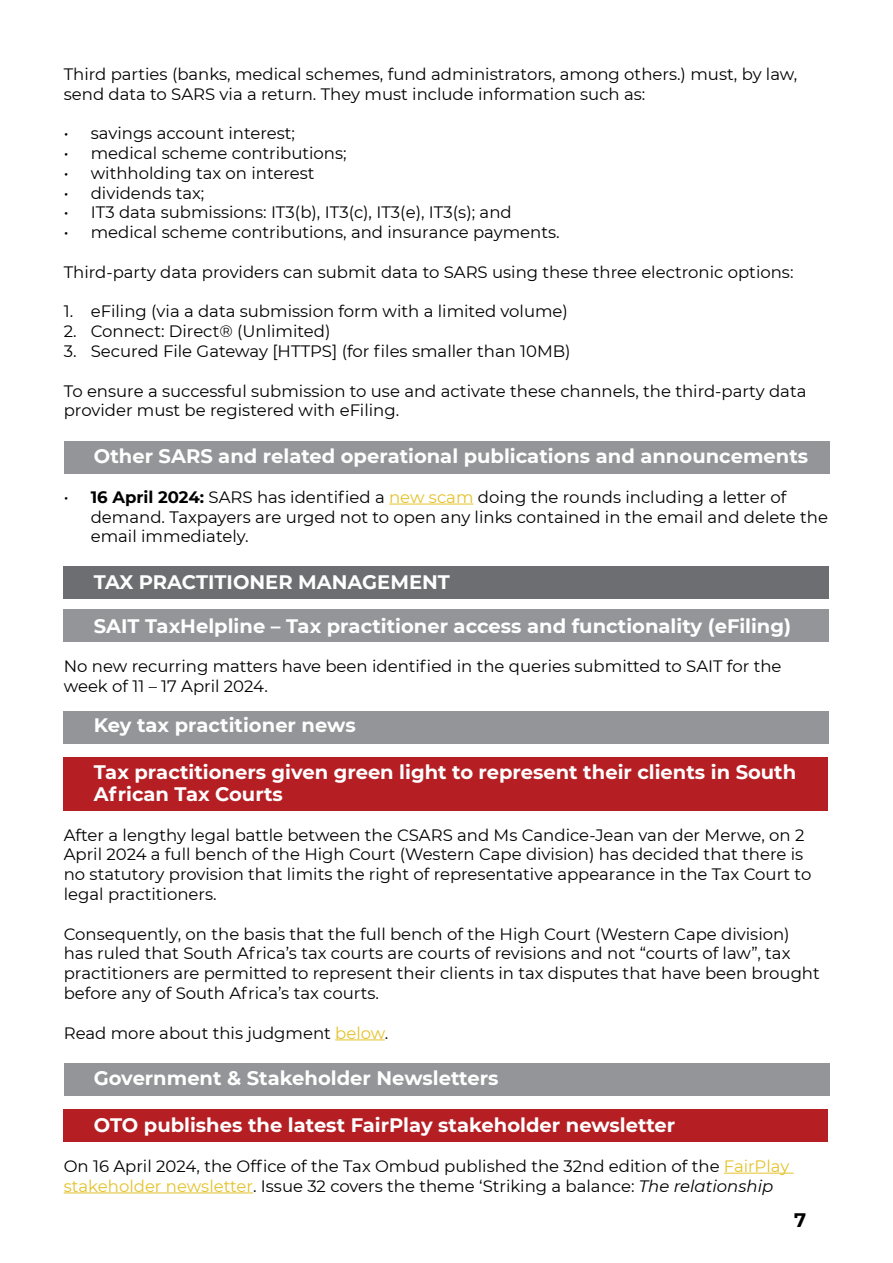
<style>
.page{position:relative;width:893px;height:1263px;background:#fff}
.page>*{position:absolute;margin:0;border:0;box-sizing:border-box;transform-origin:0 0}
.t1{font:700 19.5px/22.5px "Montserrat";color:#fff}
.t2{font:700 19.5px "Montserrat";color:#000}
.t3{font:16.5px/19.8px "Montserrat";color:#000}
.s1{font-weight:700}
.s2{color:#e4c22b}
.s3{font-style:italic}
</style>
<div class="page">
<div style="left:64px;top:757px;width:764px;height:54px;background:#b51f24"></div>
<div style="left:64px;top:566px;width:765px;height:32px;background:#6d6e71"></div>
<div style="left:64px;top:1063px;width:765px;height:32px;background:#939598"></div>
<div style="left:64px;top:609px;width:765px;height:33px;background:#939598"></div>
<div style="left:64px;top:711px;width:765px;height:32px;background:#939598"></div>
<div style="left:64px;top:441px;width:765px;height:32px;background:#939598"></div>
<div style="left:64px;top:1109px;width:764px;height:33px;background:#b51f24"></div>
<hr style="left:389px;top:504px;width:85px;height:1px;background:#e4c22b">
<hr style="left:335px;top:1039px;width:50px;height:1px;background:#e4c22b">
<hr style="left:724px;top:1173px;width:70px;height:1px;background:#e4c22b">
<hr style="left:64px;top:1192px;width:189px;height:1px;background:#e4c22b">
<p class="t3" style="left:64px;top:63px;width:735px">Third parties (banks, medical schemes, fund administrators, among others.) must, by law, send data to SARS via a return. They must include information such as:</p>
<p class="t3" style="left:64px;top:123px;width:233px">• savings account interest;</p>
<p class="t3" style="left:64px;top:143px;width:284px">• medical scheme contributions;</p>
<p class="t3" style="left:64px;top:162px;width:252px">• withholding tax on interest</p>
<p class="t3" style="left:64px;top:182px;width:142px">• dividends tax;</p>
<p class="t3" style="left:64px;top:202px;width:449px">• IT3 data submissions: IT3(b), IT3(c), IT3(e), IT3(s); and</p>
<p class="t3" style="left:64px;top:222px;width:497px">• medical scheme contributions, and insurance payments.</p>
<p class="t3" style="left:64px;top:261px;width:731px">Third-party data providers can submit data to SARS using these three electronic options:</p>
<p class="t3" style="left:64px;top:301px;width:506px">1. eFiling (via a data submission form with a limited volume)</p>
<p class="t3" style="left:64px;top:321px;width:268px">2. Connect: Direct® (Unlimited)</p>
<p class="t3" style="left:64px;top:341px;width:508px">3. Secured File Gateway [HTTPS] (for files smaller than 10MB)</p>
<p class="t3" style="left:64px;top:380px;width:744px">To ensure a successful submission to use and activate these channels, the third-party data provider must be registered with eFiling.</p>
<p class="t1" style="left:94px;top:444px;width:716px">Other SARS and related operational publications and announcements</p>
<p class="t3" style="left:91px;top:486px;width:739px;text-indent:-27px">• <span class="s1">16 April 2024:</span> SARS has identified a <span class="s2">new scam</span> doing the rounds including a letter of demand. Taxpayers are urged not to open any links contained in the email and delete the email immediately.</p>
<p class="t1" style="left:94px;top:570px;width:358px">TAX PRACTITIONER MANAGEMENT</p>
<p class="t1" style="left:94px;top:614px;width:699px">SAIT TaxHelpline – Tax practitioner access and functionality (eFiling)</p>
<p class="t3" style="left:64px;top:656px;width:719px">No new recurring matters have been identified in the queries submitted to SAIT for the week of 11 – 17 April 2024.</p>
<p class="t1" style="left:94px;top:713px;width:263px">Key tax practitioner news</p>
<p class="t1" style="left:94px;top:759px;width:704px">Tax practitioners given green light to represent their clients in South<br>African Tax Courts</p>
<p class="t3" style="left:64px;top:824px;width:749px">After a lengthy legal battle between the CSARS and Ms Candice-Jean van der Merwe, on 2<br>April 2024 a full bench of the High Court (Western Cape division) has decided that there is no statutory provision that limits the right of representative appearance in the Tax Court to legal practitioners.</p>
<p class="t3" style="left:64px;top:923px;width:758px">Consequently, on the basis that the full bench of the High Court (Western Cape division) has ruled that South Africa’s tax courts are courts of revisions and not “courts of law”, tax practitioners are permitted to represent their clients in tax disputes that have been brought before any of South Africa’s tax courts.</p>
<p class="t3" style="left:64px;top:1022px;width:326px">Read more about this judgment <span class="s2">below</span>.</p>
<p class="t1" style="left:94px;top:1066px;width:406px">Government &amp; Stakeholder Newsletters</p>
<p class="t1" style="left:94px;top:1113px;width:583px">OTO publishes the latest FairPlay stakeholder newsletter</p>
<p class="t3" style="left:64px;top:1155px;width:727px">On 16 April 2024, the Office of the Tax Ombud published the 32nd edition of the <span class="s2">FairPlay stakeholder newsletter</span>. Issue 32 covers the theme ‘Striking a balance: <span class="s3">The relationship</span></p>
<p class="t2" style="left:794px;top:1206px;width:14px">7</p>
</div>
